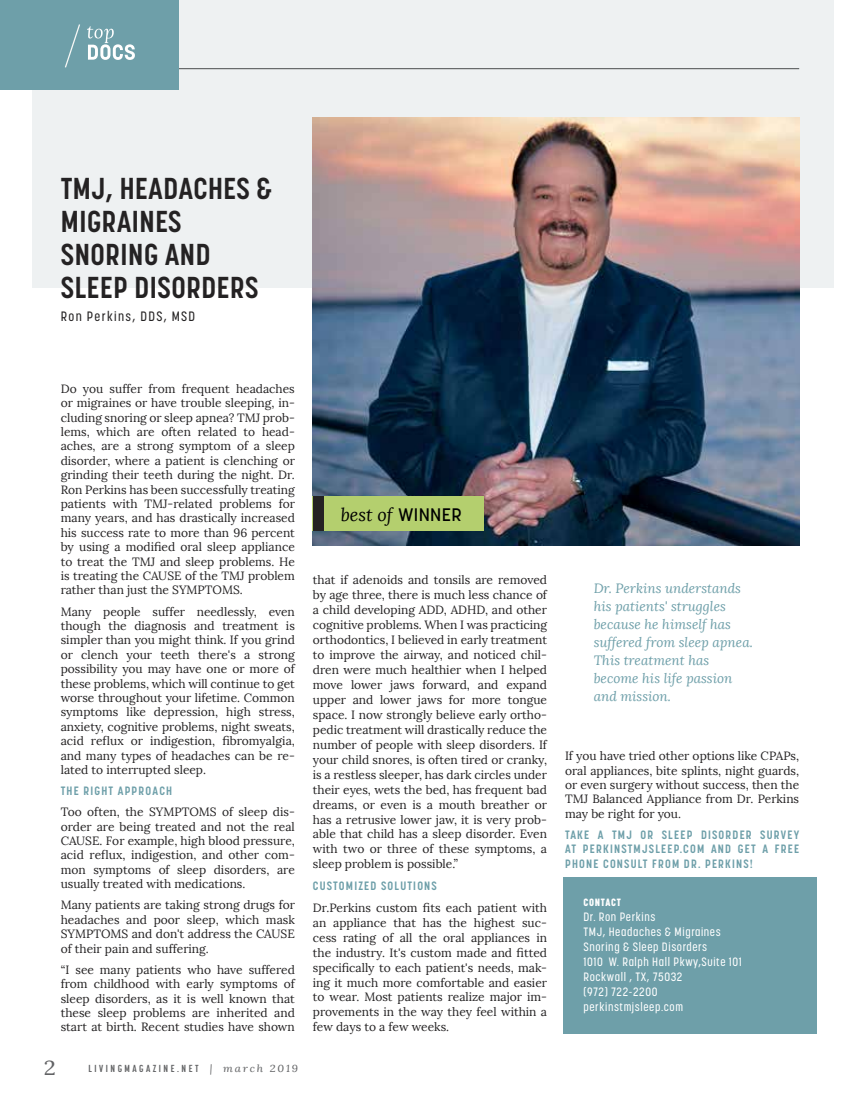
<style>
.page{position:relative;width:864px;height:1107px;background:#fff}
.page>*{position:absolute;margin:0;border:0;box-sizing:border-box;transform-origin:0 0}
.t1{font:700 30px/33px "Korolev Condensed";letter-spacing:.02em;color:#242223}
.t2{font:20.25px "Lora";color:#616264;scale:1.11 1}
.t3{font:italic 18px "Lora";color:#000}
.t4{font:italic 13.5px/18px "Lora";color:#6e9fa9}
.t5{font:500 13.5px "Korolev Condensed";letter-spacing:.1em;color:#242223}
.t6{font:12px/14.4px "Lora";color:#242223;text-align:justify}
.t7{font:500 12px/15px "Korolev Condensed";letter-spacing:.05em;color:#fff}
.t8{font:700 12px/14.4px "Korolev Condensed";letter-spacing:.1em;color:#6e9fa9;text-align:justify}
.t9{font:800 10.5px "Korolev Condensed";letter-spacing:.07em;color:#fff}
.t10{font:700 10.2px "Korolev Compressed";letter-spacing:.22em;color:#616264;scale:1.11 1}
.s1{font-family:"Lora";font-weight:400;font-style:italic}
.s2{font-family:"Korolev";font-weight:500;font-style:normal}
</style>
<div class="page">
<div style="left:32px;top:0;width:802px;height:288px;background:#eef1f2"></div>
<div style="left:563px;top:877px;width:254px;height:157px;background:#6e9fa9"></div>
<img style="left:313px;top:117px;width:486px;height:429px">
<div style="left:313px;top:496px;width:171px;height:35px;background:#b4cf6e"></div>
<div style="left:313px;top:496px;width:10px;height:35px;background:#242223"></div>
<hr style="left:114px;top:68px;width:685px;height:1px;background:#4a4d4e">
<div style="left:0;top:0;width:178px;height:90px;background:#6e9fa9"></div>
<svg style="left:65px;top:24px;width:15px;height:44px"></svg>
<svg style="left:87px;top:26px;width:48px;height:34px"></svg>
<h1 class="t1" style="left:61px;top:172px;width:213px">TMJ, HEADACHES &amp;<br>MIGRAINES<br>SNORING AND<br>SLEEP DISORDERS</h1>
<p class="t5" style="left:61px;top:309px;width:136px">Ron Perkins, DDS, MSD</p>
<p class="t6" style="left:61px;top:381px;width:236px">Do you suffer from frequent headaches or migraines or have trouble sleeping, in&shy;cluding snoring or sleep apnea? TMJ prob&shy;lems, which are often related to head&shy;aches, are a strong symptom of a sleep disorder, where a patient is clenching or grinding their teeth during the night. Dr.<br>Ron Perkins has been successfully treating patients with TMJ-related problems for many years, and has drastically increased his success rate to more than 96 percent by using a modified oral sleep appliance to treat the TMJ and sleep problems. He is treating the CAUSE of the TMJ problem rather than just the SYMPTOMS.</p>
<p class="t6" style="left:61px;top:604px;width:236px">Many people suffer needlessly, even though the diagnosis and treatment is simpler than you might think. If you grind or clench your teeth there's a strong possibility you may have one or more of these problems, which will continue to get worse throughout your lifetime. Common symptoms like depression, high stress, anxiety, cognitive problems, night sweats, acid reflux or indigestion, fibromyalgia, and many types of headaches can be re&shy;lated to interrupted sleep.</p>
<p class="t8" style="left:61px;top:784px;width:113px">THE RIGHT APPROACH</p>
<p class="t6" style="left:61px;top:805px;width:236px">Too often, the SYMPTOMS of sleep dis&shy;order are being treated and not the real CAUSE. For example, high blood pressure, acid reflux, indigestion, and other com&shy;mon symptoms of sleep disorders, are usually treated with medications.</p>
<p class="t6" style="left:61px;top:898px;width:236px">Many patients are taking strong drugs for headaches and poor sleep, which mask SYMPTOMS and don't address the CAUSE of their pain and suffering.</p>
<p class="t6" style="left:61px;top:962px;width:236px">“I see many patients who have suffered from childhood with early symptoms of sleep disorders, as it is well known that these sleep problems are inherited and start at birth. Recent studies have shown</p>
<h2 class="t2" style="left:44px;top:1056px;width:12px">2</h2>
<p class="t10" style="left:89px;top:1063px;width:190px">LIVINGMAGAZINE.NET <span class="s1">| march 2019</span></p>
<h3 class="t3" style="left:341px;top:504px;width:122px">best of <span class="s2">WINNER</span></h3>
<p class="t6" style="left:313px;top:573px;width:236px;line-height:15px">that if adenoids and tonsils are removed by age three, there is much less chance of a child developing ADD, ADHD, and other cognitive problems. When I was practicing orthodontics, I believed in early treatment to improve the airway, and noticed chil&shy;dren were much healthier when I helped move lower jaws forward, and expand upper and lower jaws for more tongue space. I now strongly believe early ortho&shy;pedic treatment will drastically reduce the number of people with sleep disorders. If your child snores, is often tired or cranky, is a restless sleeper, has dark circles under their eyes, wets the bed, has frequent bad dreams, or even is a mouth breather or has a retrusive lower jaw, it is very prob&shy;able that child has a sleep disorder. Even with two or three of these symptoms, a sleep problem is possible.”</p>
<p class="t8" style="left:313px;top:879px;width:126px">CUSTOMIZED SOLUTIONS</p>
<p class="t6" style="left:313px;top:900px;width:236px;line-height:15px">Dr.Perkins custom fits each patient with an appliance that has the highest suc&shy;cess rating of all the oral appliances in the industry. It's custom made and fitted specifically to each patient's needs, mak&shy;ing it much more comfortable and easier to wear. Most patients realize major im&shy;provements in the way they feel within a few days to a few weeks.</p>
<p class="t4" style="left:594px;top:579px;width:161px">Dr. Perkins understands his patients' struggles because he himself has suffered from sleep apnea.<br>This treatment has become his life passion and mission.</p>
<p class="t6" style="left:565px;top:749px;width:236px">If you have tried other options like CPAPs, oral appliances, bite splints, night guards, or even surgery without success, then the TMJ Balanced Appliance from Dr. Perkins may be right for you.</p>
<p class="t8" style="left:565px;top:828px;width:236px">TAKE A TMJ OR SLEEP DISORDER SURVEY AT PERKINSTMJSLEEP.COM AND GET A FREE PHONE CONSULT FROM DR. PERKINS!</p>
<p class="t9" style="left:583px;top:896px;width:39px">CONTACT</p>
<p class="t7" style="left:583px;top:909px;width:160px">Dr. Ron Perkins<br>TMJ, Headaches &amp; Migraines<br>Snoring &amp; Sleep Disorders<br>1010 W. Ralph Hall Pkwy,Suite 101<br>Rockwall , TX, 75032<br>(972) 722-2200 perkinstmjsleep.com</p>
</div>
